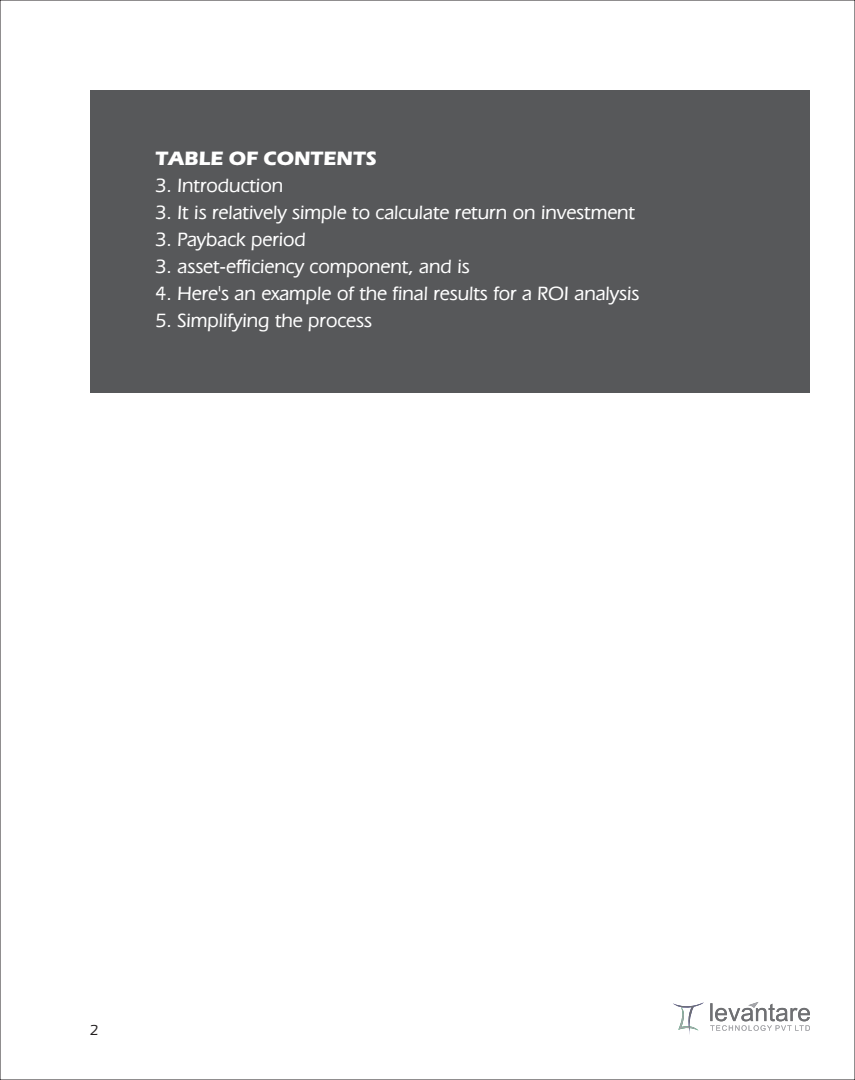
<style>
.page{position:relative;width:855px;height:1080px;background:#fff}
.page>*{position:absolute;margin:0;border:0;box-sizing:border-box;transform-origin:0 0}
.t1{font:500 20px "Eras IT Cby BT";color:#fff}
.t2{font:700 20px "Eras ITC";color:#fff}
.t3{font:500 15px "Eras IT Cby BT";color:#231f20}
</style>
<div class="page">
<div style="left:90px;top:90px;width:720px;height:303px;background:#57585a"></div>
<svg style="left:673px;top:1002px;width:31px;height:32px"></svg>
<svg style="left:710px;top:1002px;width:100px;height:29px"></svg>
<p class="t2" style="left:155px;top:151px;width:223px">TABLE OF CONTENTS</p>
<p class="t1" style="left:155px;top:177px;width:129px">3. Introduction</p>
<p class="t1" style="left:155px;top:204px;width:481px">3. It is relatively simple to calculate return on investment</p>
<p class="t1" style="left:155px;top:231px;width:152px">3. Payback period</p>
<p class="t1" style="left:155px;top:258px;width:316px">3. asset-efficiency component, and is</p>
<p class="t1" style="left:155px;top:285px;width:486px">4. Here's an example of the final results for a ROI analysis</p>
<p class="t1" style="left:155px;top:312px;width:218px">5. Simplifying the process</p>
<p class="t3" style="left:90px;top:1024px;width:10px">2</p>
</div>
